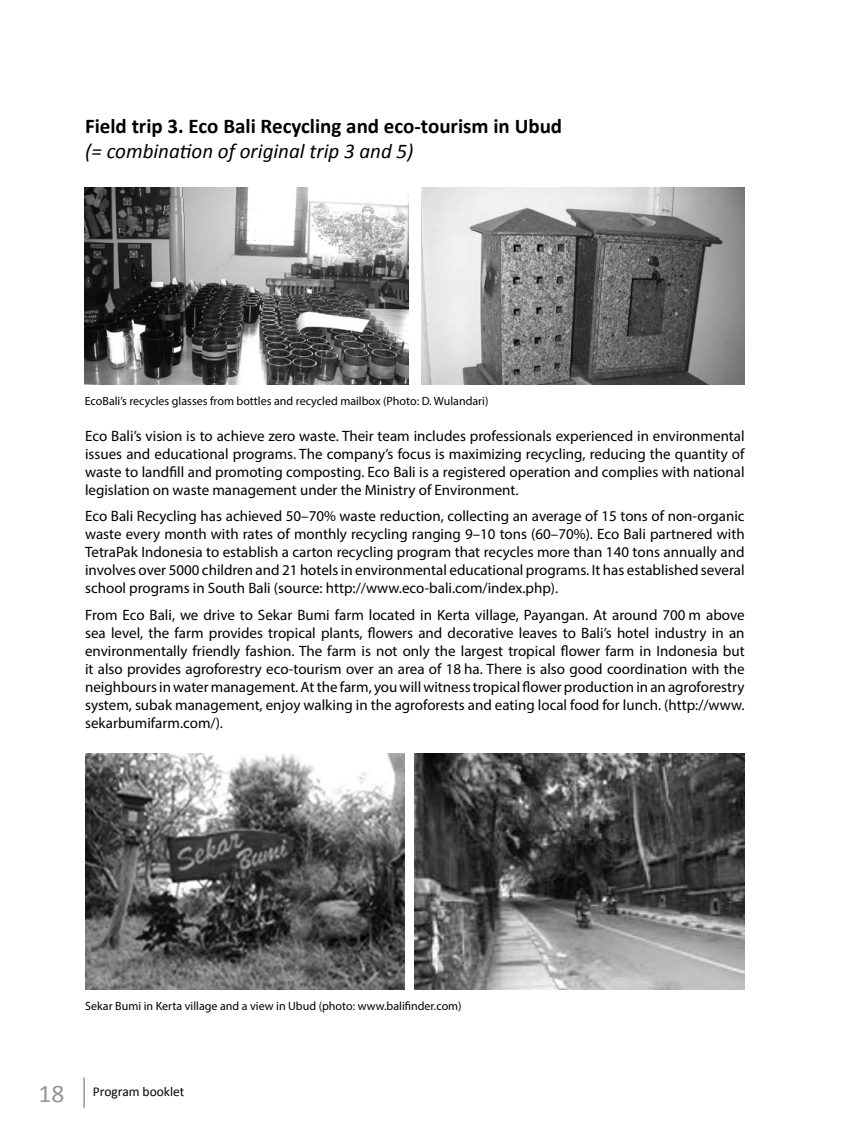
<style>
.page{position:relative;width:851px;height:1127px;background:#fff}
.page>*{position:absolute;margin:0;border:0;box-sizing:border-box;transform-origin:0 0}
.t1{font:700 21px "Calibri";color:#000}
.t2{font:italic 21px "Calibri";color:#000}
.t3{font:15px/18px "Myriad Pro";color:#000;text-align:justify}
.t4{font:13.5px "Calibri";color:#000}
.t5{font:12px "Myriad Pro";color:#000}
.s1{font-size:25.5px;color:#939598}
</style>
<div class="page">
<hr style="left:83px;top:1077px;width:2px;height:31px;background:#939598">
<img style="left:415px;top:753px;width:329px;height:237px">
<img style="left:85px;top:753px;width:319px;height:237px">
<img style="left:85px;top:187px;width:323px;height:197px">
<img style="left:421px;top:187px;width:323px;height:197px">
<h1 class="t1" style="left:85px;top:112px;width:478px">Field trip 3. Eco Bali Recycling and eco-tourism in Ubud</h1>
<h1 class="t2" style="left:85px;top:137px;width:330px">(= combination of original trip 3 and 5)</h1>
<p class="t5" style="left:85px;top:393px;width:405px">EcoBali’s recycles glasses from bottles and recycled mailbox (Photo: D. Wulandari)</p>
<p class="t3" style="left:85px;top:426px;width:661px">Eco Bali’s vision is to achieve zero waste. Their team includes professionals experienced in environmental issues and educational programs. The company’s focus is maximizing recycling, reducing the quantity of waste to landfill and promoting composting. Eco Bali is a registered operation and complies with national legislation on waste management under the Ministry of Environment.</p>
<p class="t3" style="left:85px;top:507px;width:661px">Eco Bali Recycling has achieved 50–70% waste reduction, collecting an average of 15 tons of non-organic waste every month with rates of monthly recycling ranging 9–10 tons (60–70%). Eco Bali partnered with TetraPak Indonesia to establish a carton recycling program that recycles more than 140 tons annually and involves over 5000 children and 21 hotels in environmental educational programs. It has established several school programs in South Bali (source: http://www.eco-bali.com/index.php).</p>
<p class="t3" style="left:85px;top:605px;width:661px">From Eco Bali, we drive to Sekar Bumi farm located in Kerta village, Payangan. At around 700 m above sea level, the farm provides tropical plants, flowers and decorative leaves to Bali’s hotel industry in an environmentally friendly fashion. The farm is not only the largest tropical flower farm in Indonesia but it also provides agroforestry eco-tourism over an area of 18 ha. There is also good coordination with the neighbours in water management. At the farm, you will witness tropical flower production in an agroforestry system, subak management, enjoy walking in the agroforests and eating local food for lunch. (http://www. sekarbumifarm.com/).</p>
<p class="t5" style="left:85px;top:998px;width:378px">Sekar Bumi in Kerta village and a view in Ubud (photo: www.balifinder.com)</p>
<p class="t4" style="left:39px;top:1083px;width:147px"><span class="s1">18</span> Program booklet</p>
</div>
